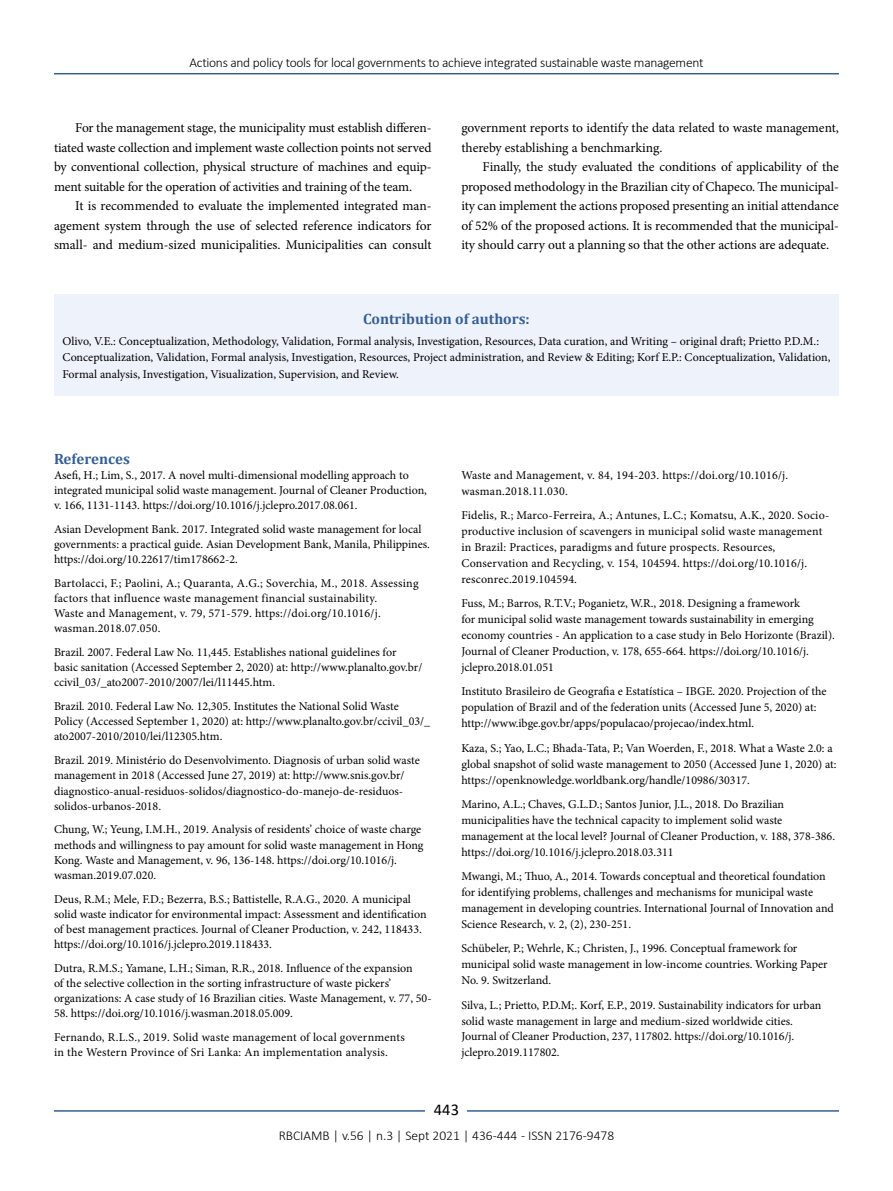
<style>
.page{position:relative;width:893px;height:1191px;background:#fff}
.page>*{position:absolute;margin:0;border:0;box-sizing:border-box;transform-origin:0 0}
.t1{font:16.5px "Calibri";color:#000}
.t2{font:700 15px "Cambria";color:#365f92}
.t3{font:13.5px/19.5px "Minion Pro";letter-spacing:-.005em;color:#000;text-align:justify}
.t4{font:300 13.5px "Calibri";letter-spacing:-.02em;color:#000}
.t5{font:300 13.5px "Calibri";color:#000}
.t6{font:12px/15.9px "Minion Pro";color:#000}
.t7{font:12px/15.1px "Minion Pro";letter-spacing:.02em;color:#000}
</style>
<div class="page">
<hr style="left:54px;top:73px;width:785px;height:1px;background:#365f92">
<hr style="left:54px;top:1110px;width:785px;height:1px;background:#365f92">
<div style="left:426px;top:1096px;width:41px;height:26px;background:#fff"></div>
<div style="left:54px;top:294px;width:785px;height:102px;background:#eef2fb"></div>
<p class="t4" style="left:190px;top:54px;width:515px">Actions and policy tools for local governments to achieve integrated sustainable waste management</p>
<p class="t3" style="left:54px;top:118px;width:379px;text-indent:21px">For the management stage, the municipality must establish differen&shy;tiated waste collection and implement waste collection points not served by conventional collection, physical structure of machines and equip&shy;ment suitable for the operation of activities and training of the team.</p>
<p class="t3" style="left:54px;top:196px;width:379px;text-indent:21px">It is recommended to evaluate the implemented integrated man&shy;agement system through the use of selected reference indicators for small- and medium-sized municipalities. Municipalities can consult</p>
<p class="t3" style="left:461px;top:118px;width:379px">government reports to identify the data related to waste management, thereby establishing a benchmarking.</p>
<p class="t3" style="left:461px;top:157px;width:379px;text-indent:21px">Finally, the study evaluated the conditions of applicability of the proposed methodology in the Brazilian city of Chapeco. The municipal&shy;ity can implement the actions proposed presenting an initial attendance of 52% of the proposed actions. It is recommended that the municipal&shy;ity should carry out a planning so that the other actions are adequate.</p>
<p class="t2" style="left:363px;top:308px;width:168px">Contribution of authors:</p>
<p class="t6" style="left:63px;top:333px;width:769px;line-height:16.5px">Olivo, V.E.: Conceptualization, Methodology, Validation, Formal analysis, Investigation, Resources, Data curation, and Writing – original draft; Prietto P.D.M.:<br>Conceptualization, Validation, Formal analysis, Investigation, Resources, Project administration, and Review &amp; Editing; Korf E.P.: Conceptualization, Validation,<br>Formal analysis, Investigation, Visualization, Supervision, and Review.</p>
<p class="t2" style="left:54px;top:448px;width:77px">References</p>
<p class="t6" style="left:54px;top:467px;width:375px;line-height:15.1px">Asefi, H.; Lim, S., 2017. A novel multi-dimensional modelling approach to integrated municipal solid waste management. Journal of Cleaner Production, v. 166, 1131-1143. https://doi.org/10.1016/j.jclepro.2017.08.061.</p>
<p class="t6" style="left:54px;top:521px;width:377px;line-height:15.1px">Asian Development Bank. 2017. Integrated solid waste management for local governments: a practical guide. Asian Development Bank, Manila, Philippines. https://doi.org/10.22617/tim178662-2.</p>
<p class="t7" style="left:54px;top:575px;width:366px">Bartolacci, F.; Paolini, A.; Quaranta, A.G.; Soverchia, M., 2018. Assessing factors that influence waste management financial sustainability.<br>Waste and Management, v. 79, 571-579. https://doi.org/10.1016/j. wasman.2018.07.050.</p>
<p class="t6" style="left:54px;top:645px;width:370px;line-height:15.1px">Brazil. 2007. Federal Law No. 11,445. Establishes national guidelines for basic sanitation (Accessed September 2, 2020) at: http://www.planalto.gov.br/ ccivil_03/_ato2007-2010/2007/lei/l11445.htm.</p>
<p class="t6" style="left:54px;top:699px;width:378px;line-height:15.1px">Brazil. 2010. Federal Law No. 12,305. Institutes the National Solid Waste<br>Policy (Accessed September 1, 2020) at: http://www.planalto.gov.br/ccivil_03/_ ato2007-2010/2010/lei/l12305.htm.</p>
<p class="t6" style="left:54px;top:753px;width:367px;line-height:15.1px">Brazil. 2019. Ministério do Desenvolvimento. Diagnosis of urban solid waste management in 2018 (Accessed June 27, 2019) at: http://www.snis.gov.br/ diagnostico-anual-residuos-solidos/diagnostico-do-manejo-de-residuos&shy;solidos-urbanos-2018.</p>
<p class="t6" style="left:54px;top:822px;width:371px;line-height:15.1px">Chung, W.; Yeung, I.M.H., 2019. Analysis of residents’ choice of waste charge methods and willingness to pay amount for solid waste management in Hong Kong. Waste and Management, v. 96, 136-148. https://doi.org/10.1016/j. wasman.2019.07.020.</p>
<p class="t6" style="left:54px;top:891px;width:374px;line-height:15.1px">Deus, R.M.; Mele, F.D.; Bezerra, B.S.; Battistelle, R.A.G., 2020. A municipal solid waste indicator for environmental impact: Assessment and identification of best management practices. Journal of Cleaner Production, v. 242, 118433. https://doi.org/10.1016/j.jclepro.2019.118433.</p>
<p class="t6" style="left:54px;top:960px;width:379px;line-height:15.1px">Dutra, R.M.S.; Yamane, L.H.; Siman, R.R., 2018. Influence of the expansion<br>of the selective collection in the sorting infrastructure of waste pickers’ organizations: A case study of 16 Brazilian cities. Waste Management, v. 77, 50-</p>
<p class="t6" style="left:54px;top:1001px;width:352px;line-height:23.7px">58. https://doi.org/10.1016/j.wasman.2018.05.009.<br>Fernando, R.L.S., 2019. Solid waste management of local governments</p>
<p class="t7" style="left:54px;top:1044px;width:335px">in the Western Province of Sri Lanka: An implementation analysis.</p>
<p class="t6" style="left:461px;top:467px;width:328px">Waste and Management, v. 84, 194-203. https://doi.org/10.1016/j. wasman.2018.11.030.</p>
<p class="t6" style="left:461px;top:507px;width:369px">Fidelis, R.; Marco-Ferreira, A.; Antunes, L.C.; Komatsu, A.K., 2020. Socio&shy;productive inclusion of scavengers in municipal solid waste management in Brazil: Practices, paradigms and future prospects. Resources, Conservation and Recycling, v. 154, 104594. https://doi.org/10.1016/j. resconrec.2019.104594.</p>
<p class="t6" style="left:461px;top:595px;width:375px">Fuss, M.; Barros, R.T.V.; Poganietz, W.R., 2018. Designing a framework<br>for municipal solid waste management towards sustainability in emerging economy countries - An application to a case study in Belo Horizonte (Brazil).<br>Journal of Cleaner Production, v. 178, 655-664. https://doi.org/10.1016/j. jclepro.2018.01.051</p>
<p class="t6" style="left:461px;top:683px;width:367px">Instituto Brasileiro de Geografia e Estatística – IBGE. 2020. Projection of the population of Brazil and of the federation units (Accessed June 5, 2020) at: http://www.ibge.gov.br/apps/populacao/projecao/index.html.</p>
<p class="t6" style="left:461px;top:740px;width:377px">Kaza, S.; Yao, L.C.; Bhada-Tata, P.; Van Woerden, F., 2018. What a Waste 2.0: a global snapshot of solid waste management to 2050 (Accessed June 1, 2020) at: https://openknowledge.worldbank.org/handle/10986/30317.</p>
<p class="t6" style="left:461px;top:796px;width:375px">Marino, A.L.; Chaves, G.L.D.; Santos Junior, J.L., 2018. Do Brazilian municipalities have the technical capacity to implement solid waste management at the local level? Journal of Cleaner Production, v. 188, 378-386. https://doi.org/10.1016/j.jclepro.2018.03.311</p>
<p class="t6" style="left:461px;top:868px;width:374px">Mwangi, M.; Thuo, A., 2014. Towards conceptual and theoretical foundation for identifying problems, challenges and mechanisms for municipal waste management in developing countries. International Journal of Innovation and Science Research, v. 2, (2), 230-251.</p>
<p class="t6" style="left:461px;top:940px;width:368px">Schübeler, P.; Wehrle, K.; Christen, J., 1996. Conceptual framework for municipal solid waste management in low-income countries. Working Paper<br>No. 9. Switzerland.</p>
<p class="t6" style="left:461px;top:997px;width:362px">Silva, L.; Prietto, P.D.M;. Korf, E.P., 2019. Sustainability indicators for urban solid waste management in large and medium-sized worldwide cities.<br>Journal of Cleaner Production, 237, 117802. https://doi.org/10.1016/j. jclepro.2019.117802.</p>
<h1 class="t1" style="left:434px;top:1098px;width:27px">443</h1>
<p class="t5" style="left:279px;top:1126px;width:337px">RBCIAMB | v.56 | n.3 | Sept 2021 | 436-444 - ISSN 2176-9478</p>
</div>
